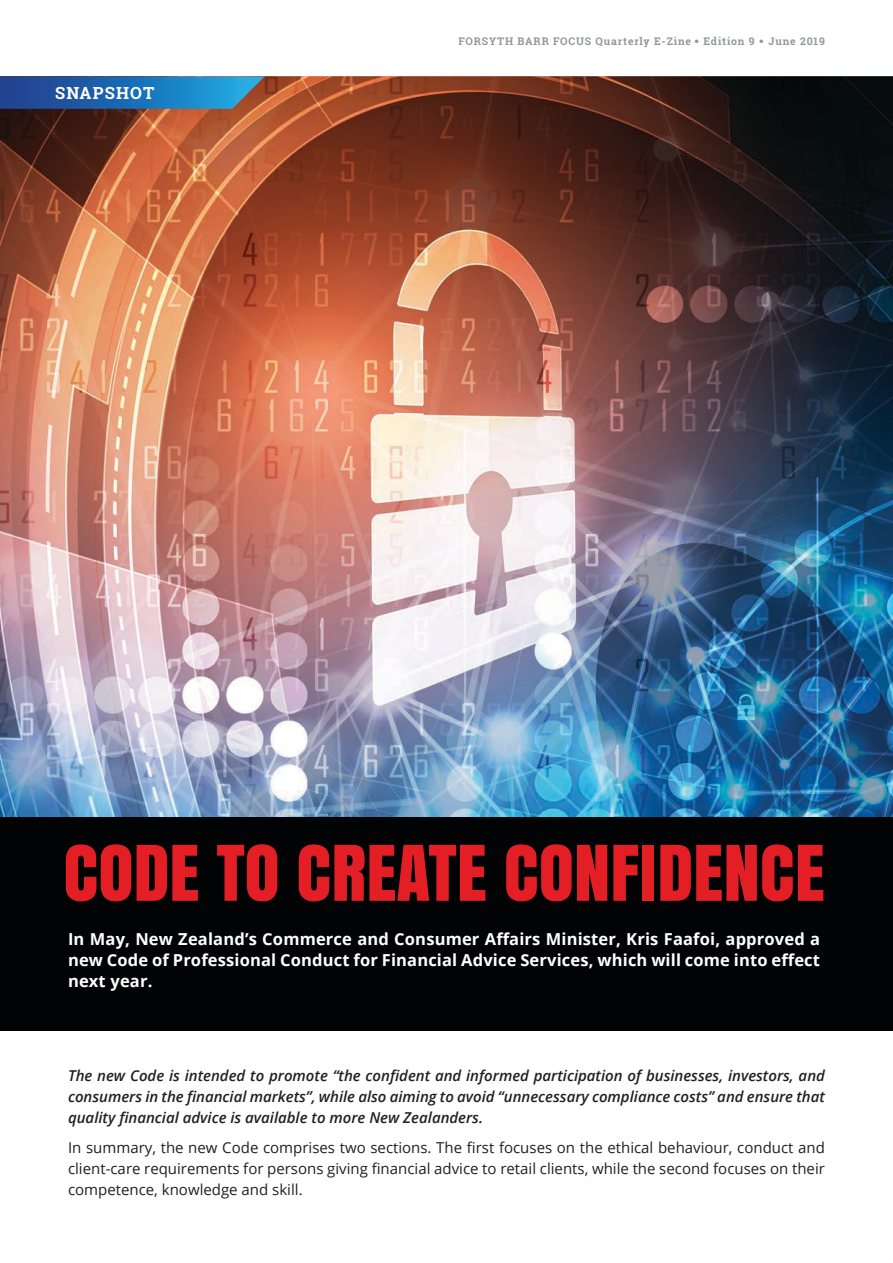
<style>
.page{position:relative;width:893px;height:1263px;background:#fff}
.page>*{position:absolute;margin:0;border:0;box-sizing:border-box;transform-origin:0 0}
.t1{font:71.85px "Anton";color:#e41e25}
.t2{font:700 16.65px "Roboto Slab";letter-spacing:.07em;color:#fff}
.t3{font:700 16.5px/21px "Open Sans";letter-spacing:.01em;color:#fff;text-align:justify}
.t4{font:italic 600 15px/21px "Open Sans";color:#231f20;text-align:justify}
.t5{font:15px/21px "Open Sans";color:#231f20;text-align:justify}
.t6{font:700 10.5px "Roboto Slab";letter-spacing:.08em;color:#949698}
.s1{font-family:"Gotham";font-weight:900}
</style>
<div class="page">
<div style="left:0;top:816px;width:893px;height:215px;background:#020304"></div>
<img style="left:0;top:77px;width:893px;height:739px">
<svg style="left:0;top:77px;width:265px;height:32px;background:#266cab"></svg>
<p class="t2" style="left:55px;top:82px;width:100px">SNAPSHOT</p>
<p class="t6" style="left:458px;top:34px;width:368px">FORSYTH BARR FOCUS Quarterly E-Zine <span class="s1">•</span> Edition 9 <span class="s1">•</span> June 2019</p>
<p class="t1" style="left:64px;top:816px;width:763px">CODE TO CREATE CONFIDENCE</p>
<p class="t3" style="left:68px;top:928px;width:754px">In May, New Zealand’s Commerce and Consumer Affairs Minister, Kris Faafoi, approved a new Code of Professional Conduct for Financial Advice Services, which will come into effect next year.</p>
<p class="t4" style="left:68px;top:1065px;width:758px">The new Code is intended to promote “the confident and informed participation of businesses, investors, and consumers in the financial markets”, while also aiming to avoid “unnecessary compliance costs” and ensure that quality financial advice is available to more New Zealanders.</p>
<p class="t5" style="left:68px;top:1136px;width:758px">In summary, the new Code comprises two sections. The first focuses on the ethical behaviour, conduct and client-care requirements for persons giving financial advice to retail clients, while the second focuses on their competence, knowledge and skill.</p>
</div>
